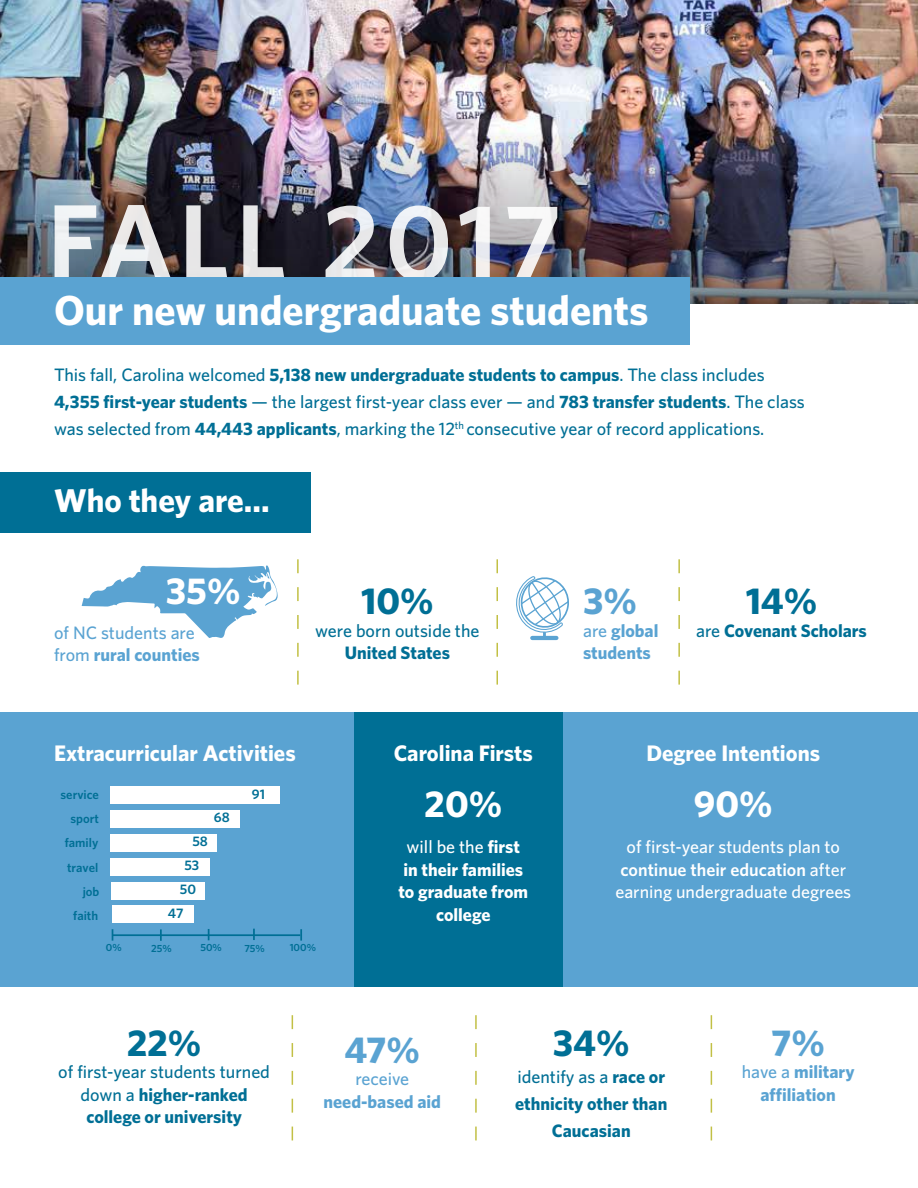
<style>
.page{position:relative;width:918px;height:1188px;background:#fff}
.page>*{position:absolute;margin:0;border:0;box-sizing:border-box;transform-origin:0 0}
.t1{font:600 108px "Whitney";letter-spacing:.05em;color:#fff}
.t2{font:700 42px "Whitney";color:#fff}
.Body_Text{font:700 37.5px "Whitney";color:#006f95}
.Body_Text-2{font:700 37.5px "Whitney";color:#fff}
.Body_Text-3{font:700 37.5px "Whitney";color:#5aa3d2}
.Heading_1___Who_They{font:700 33px "Whitney";color:#fff}
.Heading_2{font:700 22.5px "Whitney";color:#fff}
.Body_Text-4{font:500 18px/22.5px "Whitney";color:#006f95;text-align:center}
.Body_Text-5{font:700 18px/22.5px "Whitney";color:#006f95;text-align:center}
.Body_Text-6{font:500 18px/22.5px "Whitney";color:#fff;text-align:center}
.Body_Text-7{font:700 18px/22.5px "Whitney";color:#5aa3d2;text-align:center}
.Body_Text-8{font:700 18px/22.5px "Whitney";color:#fff;text-align:center}
.Body_Text-9{font:500 18px/22.5px "Whitney";color:#5aa3d2}
.t3{font:600 13.8px/24px "Whitney";color:#006f95}
.t4{font:600 12.75px/24.3px "Whitney";color:#006f95;text-align:right}
.t5{font:600 10.35px "Whitney";color:#006f95}
.s1{font-weight:700}
.s2{font-weight:500}
.s3{font-weight:600}
</style>
<div class="page">
<svg style="left:82px;top:565px;width:196px;height:73px"></svg>
<hr style="left:532px;top:636px;width:24px;height:4px;background:#5aa3d2">
<svg style="left:516px;top:576px;width:53px;height:62px"></svg>
<div style="left:0;top:713px;width:354px;height:274px;background:#5aa3d2"></div>
<svg style="left:297px;top:559px;width:2px;height:126px"></svg>
<svg style="left:496px;top:559px;width:2px;height:126px"></svg>
<svg style="left:678px;top:559px;width:2px;height:126px"></svg>
<div style="left:354px;top:713px;width:210px;height:274px;background:#006f95"></div>
<div style="left:564px;top:713px;width:354px;height:274px;background:#5aa3d2"></div>
<svg style="left:475px;top:1015px;width:2px;height:125px"></svg>
<svg style="left:711px;top:1015px;width:1px;height:125px"></svg>
<svg style="left:292px;top:1015px;width:1px;height:125px"></svg>
<img style="left:0;top:0;width:918px;height:132px">
<img style="left:0;top:132px;width:918px;height:171px">
<div style="left:0;top:278px;width:689px;height:67px;background:#5aa3d2"></div>
<div style="left:0;top:472px;width:310px;height:61px;background:#006f95"></div>
<div style="left:110px;top:787px;width:170px;height:17px;background:#fff"></div>
<hr style="left:113px;top:934px;width:187px;height:2px;background:#006f95">
<svg style="left:112px;top:929px;width:1px;height:12px"></svg>
<svg style="left:300px;top:929px;width:2px;height:12px"></svg>
<svg style="left:160px;top:929px;width:2px;height:12px"></svg>
<svg style="left:253px;top:929px;width:2px;height:11px"></svg>
<div style="left:110px;top:811px;width:130px;height:17px;background:#fff"></div>
<div style="left:110px;top:858px;width:100px;height:18px;background:#fff"></div>
<div style="left:110px;top:834px;width:107px;height:18px;background:#fff"></div>
<div style="left:112px;top:882px;width:93px;height:17px;background:#fff"></div>
<div style="left:112px;top:905px;width:82px;height:18px;background:#fff"></div>
<h1 class="t1" style="left:47px;top:170px;width:517px">FALL 2017</h1>
<p class="t2" style="left:54px;top:282px;width:596px">Our new undergraduate students</p>
<p class="Body_Text-4" style="left:54px;top:363px;width:712px">This fall, Carolina welcomed <span class="s1">5,138 new undergraduate students to campus</span>. The class includes</p>
<p class="Body_Text-4" style="left:54px;top:390px;width:752px"><span class="s1">4,355 first-year students</span> — the largest first-year class ever — and <span class="s1">783 transfer students</span>. The class</p>
<p class="Body_Text-4" style="left:54px;top:417px;width:712px">was selected from <span class="s1">44,443 applicants</span>, marking the 12<sup>th</sup> consecutive year of record applications.</p>
<h1 class="Heading_1___Who_They" style="left:54px;top:479px;width:217px">Who they are...</h1>
<p class="Body_Text-2" style="left:166px;top:566px;width:76px">35%</p>
<p class="Body_Text-9" style="left:54px;top:621px;width:147px">of NC students are from <span class="s1">rural counties</span></p>
<p class="Body_Text" style="left:361px;top:576px;width:74px">10%</p>
<p class="Body_Text-4" style="left:315px;top:619px;width:166px">were born outside the<br><span class="s1">United States</span></p>
<h2 class="Heading_2" style="left:54px;top:738px;width:243px">Extracurricular Activities</h2>
<p class="t4" style="left:61px;top:782px;width:40px">service sport family travel job faith</p>
<p class="t5" style="left:106px;top:941px;width:17px">0%</p>
<p class="t5" style="left:151px;top:941px;width:22px">25%</p>
<p class="t5" style="left:200px;top:941px;width:23px">50%</p>
<p class="t5" style="left:244px;top:941px;width:22px">75%</p>
<p class="t5" style="left:290px;top:941px;width:28px">100%</p>
<p class="t3" style="left:252px;top:782px;width:15px">91</p>
<p class="t3" style="left:214px;top:805px;width:17px">68</p>
<p class="t3" style="left:192px;top:829px;width:17px">58</p>
<p class="t3" style="left:168px;top:877px;width:30px;text-indent:12px">50<br>47</p>
<p class="t3" style="left:184px;top:853px;width:16px">53</p>
<h2 class="Heading_2" style="left:394px;top:738px;width:141px">Carolina Firsts</h2>
<p class="Body_Text-2" style="left:424px;top:779px;width:79px">20%</p>
<p class="Body_Text-8" style="left:398px;top:835px;width:131px"><span class="s2">will be the</span> first in their families to graduate from college</p>
<p class="Body_Text-3" style="left:583px;top:576px;width:55px">3%</p>
<p class="Body_Text-7" style="left:583px;top:619px;width:77px;text-align:left"><span class="s2">are</span> global students</p>
<p class="Body_Text" style="left:746px;top:576px;width:73px">14%</p>
<p class="Body_Text-5" style="left:696px;top:619px;width:172px"><span class="s2">are</span> Covenant Scholars</p>
<h2 class="Heading_2" style="left:646px;top:738px;width:175px">Degree Intentions</h2>
<p class="Body_Text-2" style="left:694px;top:779px;width:80px">90%</p>
<p class="Body_Text-6" style="left:615px;top:836px;width:237px">of first-year students plan to <span class="s3">continue their education</span> after earning undergraduate degrees</p>
<p class="Body_Text" style="left:127px;top:1017px;width:76px">22%</p>
<p class="Body_Text-5" style="left:58px;top:1060px;width:213px"><span class="s2">of first-year students turned down a</span> higher-ranked college or university</p>
<p class="Body_Text-3" style="left:345px;top:1024px;width:77px">47%</p>
<p class="Body_Text-7" style="left:324px;top:1067px;width:119px"><span class="s2">receive </span>need-based aid</p>
<p class="Body_Text" style="left:553px;top:1017px;width:78px">34%</p>
<p class="Body_Text-5" style="left:515px;top:1062px;width:154px;line-height:27px"><span class="s2">identify as a</span> race or ethnicity other than<br>Caucasian</p>
<p class="Body_Text-3" style="left:771px;top:1017px;width:55px">7%</p>
<p class="Body_Text-7" style="left:742px;top:1060px;width:114px"><span class="s2">have a</span> military affiliation</p>
</div>
